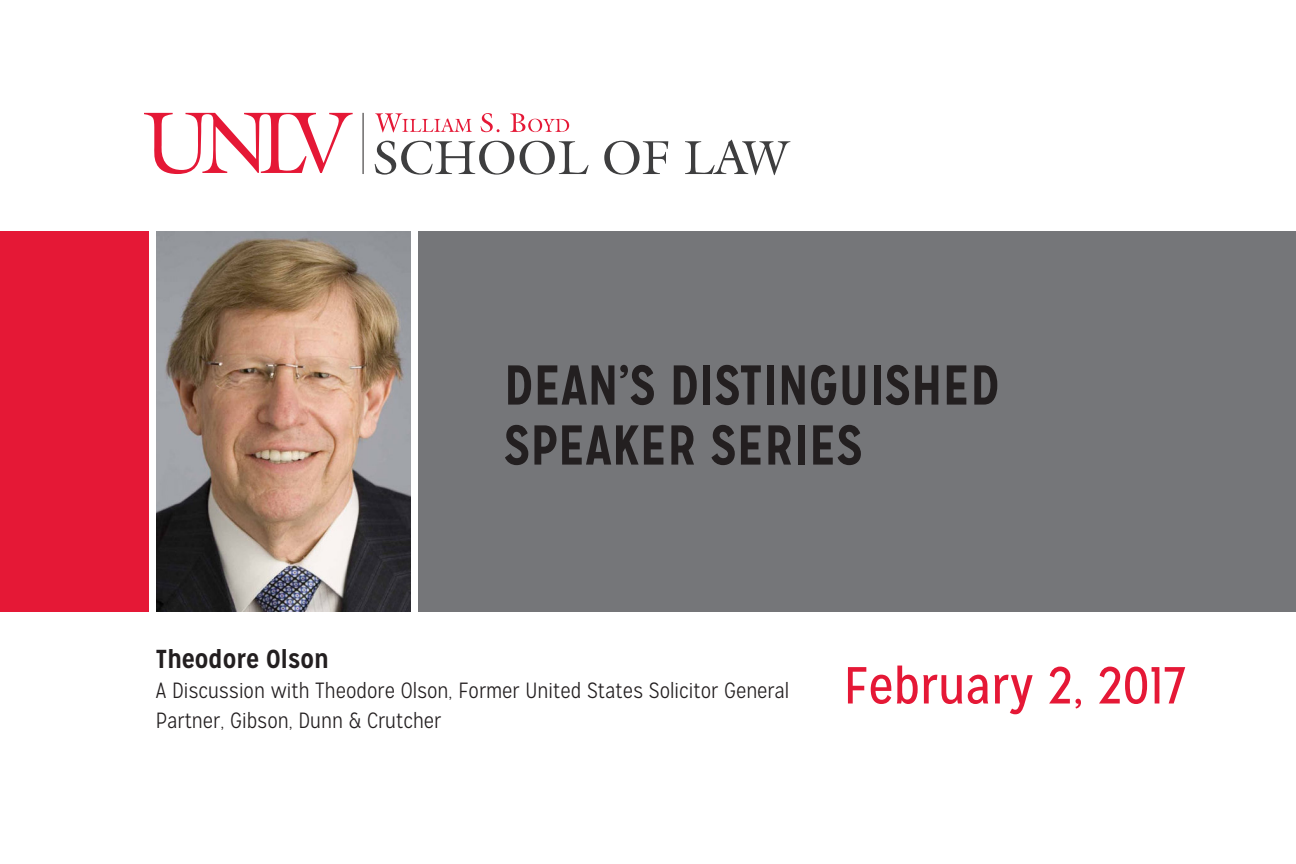
<style>
.page{position:relative;width:1296px;height:864px;background:#fff}
.page>*{position:absolute;margin:0;border:0;box-sizing:border-box;transform-origin:0 0}
.t1{font:700 56px/60px "Mission Gothic";color:#231f20;scale:.94 1}
.t2{font:52px "Mission Gothic";color:#e51836}
.t3{font:700 26px "Mission Gothic";color:#231f20}
.t4{font:300 22px/30px "Mission Gothic";color:#231f20}
</style>
<div class="page">
<svg style="left:144px;top:113px;width:209px;height:61px"></svg>
<svg style="left:375px;top:141px;width:139px;height:34px"></svg>
<svg style="left:520px;top:141px;width:69px;height:34px"></svg>
<svg style="left:604px;top:141px;width:64px;height:34px"></svg>
<svg style="left:685px;top:139px;width:105px;height:36px"></svg>
<svg style="left:375px;top:113px;width:97px;height:20px"></svg>
<svg style="left:481px;top:113px;width:19px;height:19px"></svg>
<svg style="left:510px;top:113px;width:59px;height:19px"></svg>
<hr style="left:363px;top:113px;width:1px;height:61px;background:#231f20">
<div style="left:0;top:232px;width:148px;height:380px;background:#e51836"></div>
<div style="left:418px;top:232px;width:878px;height:380px;background:#757679"></div>
<img style="left:157px;top:232px;width:253px;height:380px">
<h1 class="t1" style="left:504px;top:355px;width:529px">DEAN’S DISTINGUISHED<br>SPEAKER SERIES</h1>
<p class="t3" style="left:156px;top:642px;width:175px">Theodore Olson</p>
<p class="t4" style="left:156px;top:675px;width:635px">A Discussion with Theodore Olson, Former United States Solicitor General<br>Partner, Gibson, Dunn &amp; Crutcher</p>
<h2 class="t2" style="left:844px;top:654px;width:342px">February 2, 2017</h2>
</div>
